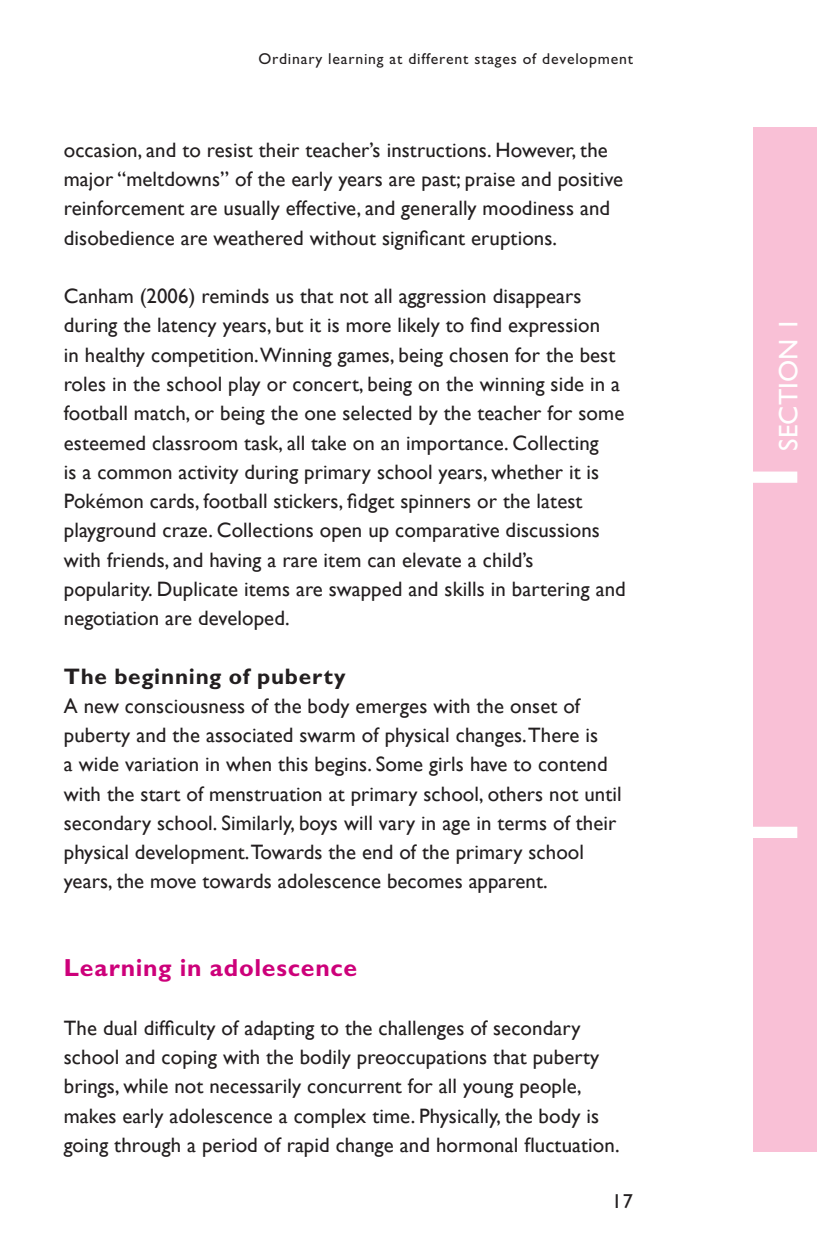
<style>
.page{position:relative;width:817px;height:1257px;background:#fff}
.page>*{position:absolute;margin:0;border:0;box-sizing:border-box;transform-origin:0 0}
.t1{font:27px "M Gill Sans";letter-spacing:.005em;color:#fff}
.Section1_body_text{font:700 24.75px "M Gill Sans";letter-spacing:.03em;color:#cd007a}
.Section1_body_text-2{font:700 22.5px "M Gill Sans";letter-spacing:.035em;color:#231f20}
.Section1_body_text-3{font:20.7px/29.2px "Gill Sans";letter-spacing:.005em;color:#231f20}
.t2{font:20.25px "M Gill Sans";color:#231f20}
.t3{font:15.75px "M Gill Sans";letter-spacing:.05em;color:#231f20}
</style>
<div class="page">
<div style="left:753px;top:128px;width:63px;height:1024px;background:#f9c0d6"></div>
<div style="left:708px;top:471px;width:89px;height:12px;background:#fff"></div>
<div style="left:708px;top:826px;width:89px;height:12px;background:#fff"></div>
<p class="t3" style="left:258px;top:50px;width:376px">Ordinary learning at different stages of development</p>
<p class="Section1_body_text-3" style="left:64px;top:135px;width:560px">occasion, and to resist their teacher’s instructions. However, the major “meltdowns” of the early years are past; praise and positive reinforcement are usually effective, and generally moodiness and disobedience are weathered without significant eruptions.</p>
<p class="Section1_body_text-3" style="left:64px;top:281px;width:563px">Canham (2006) reminds us that not all aggression disappears during the latency years, but it is more likely to find expression<br>in healthy competition. Winning games, being chosen for the best roles in the school play or concert, being on the winning side in a football match, or being the one selected by the teacher for some esteemed classroom task, all take on an importance. Collecting<br>is a common activity during primary school years, whether it is Pokémon cards, football stickers, fidget spinners or the latest playground craze. Collections open up comparative discussions with friends, and having a rare item can elevate a child’s popularity. Duplicate items are swapped and skills in bartering and negotiation are developed.</p>
<p class="Section1_body_text-2" style="left:64px;top:663px;width:283px">The beginning of puberty</p>
<p class="Section1_body_text-3" style="left:64px;top:691px;width:559px">A new consciousness of the body emerges with the onset of puberty and the associated swarm of physical changes. There is<br>a wide variation in when this begins. Some girls have to contend with the start of menstruation at primary school, others not until secondary school. Similarly, boys will vary in age in terms of their physical development. Towards the end of the primary school years, the move towards adolescence becomes apparent.</p>
<p class="Section1_body_text" style="left:64px;top:954px;width:295px">Learning in adolescence</p>
<p class="Section1_body_text-3" style="left:64px;top:1012px;width:557px">The dual difficulty of adapting to the challenges of secondary school and coping with the bodily preoccupations that puberty brings, while not necessarily concurrent for all young people, makes early adolescence a complex time. Physically, the body is going through a period of rapid change and hormonal fluctuation.</p>
<p class="t2" style="left:611px;top:1190px;width:23px">17</p>
<h1 class="t1" style="left:773px;top:451px;width:135px;rotate:-90deg">SECTION 1</h1>
</div>
